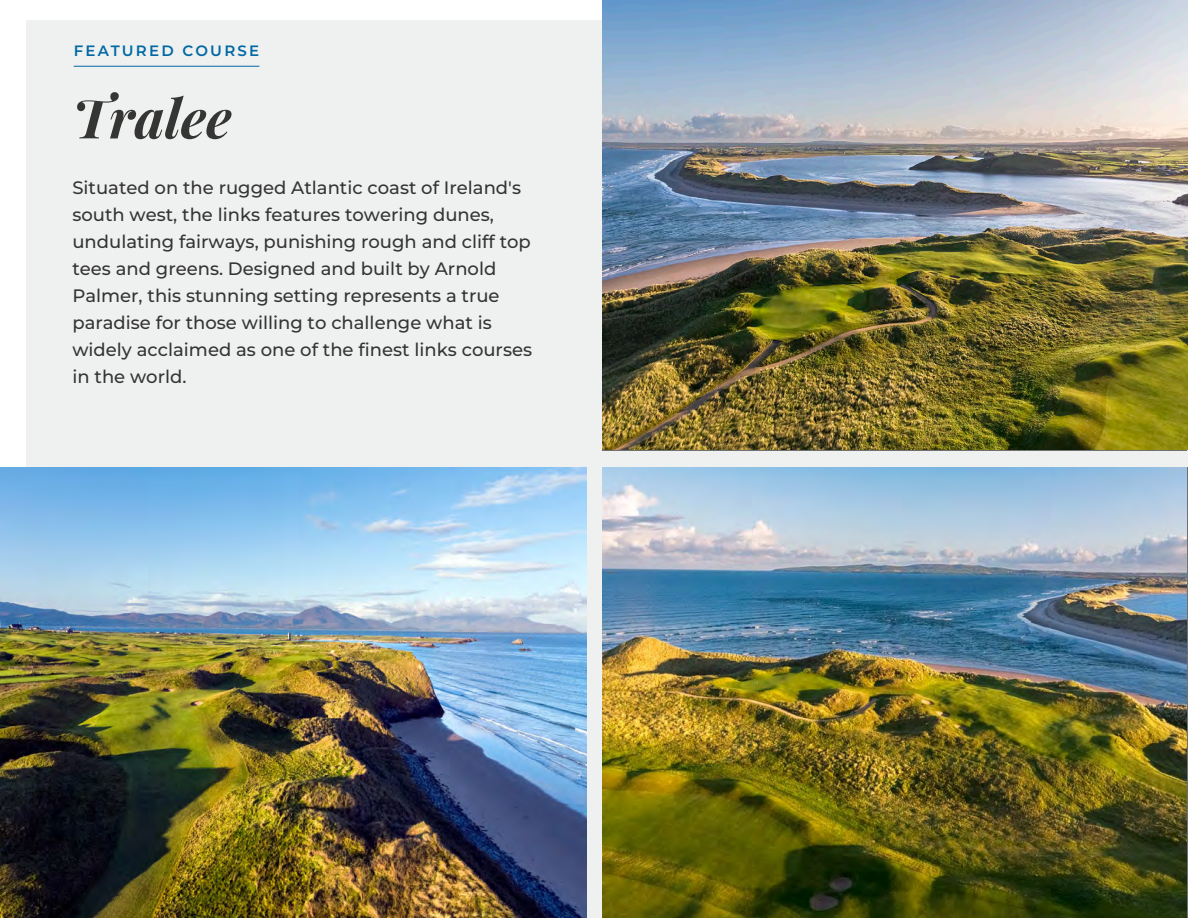
<style>
.page{position:relative;width:1188px;height:918px;background:#fff}
.page>*{position:absolute;margin:0;border:0;box-sizing:border-box;transform-origin:0 0}
.t1{font:italic 700 54px "Playfair Display";color:#353534}
.t2{font:500 18px/27px "Montserrat";color:#353534}
.t3{font:600 15px "Montserrat";letter-spacing:.15em;color:#0069a5}
</style>
<div class="page">
<div style="left:26px;top:20px;width:1162px;height:898px;background:#eff0f0"></div>
<hr style="left:74px;top:66px;width:185px;height:1px;background:#0069a5">
<img style="left:603px;top:0;width:585px;height:450px">
<img style="left:0;top:467px;width:587px;height:451px">
<img style="left:602px;top:467px;width:584px;height:451px">
<p class="t3" style="left:74px;top:40px;width:187px">FEATURED COURSE</p>
<h1 class="t1" style="left:72px;top:75px;width:161px">Tralee</h1>
<p class="t2" style="left:72px;top:173px;width:461px">Situated on the rugged Atlantic coast of Ireland's south west, the links features towering dunes, undulating fairways, punishing rough and cliff top tees and greens. Designed and built by Arnold Palmer, this stunning setting represents a true paradise for those willing to challenge what is widely acclaimed as one of the finest links courses in the world.</p>
</div>
